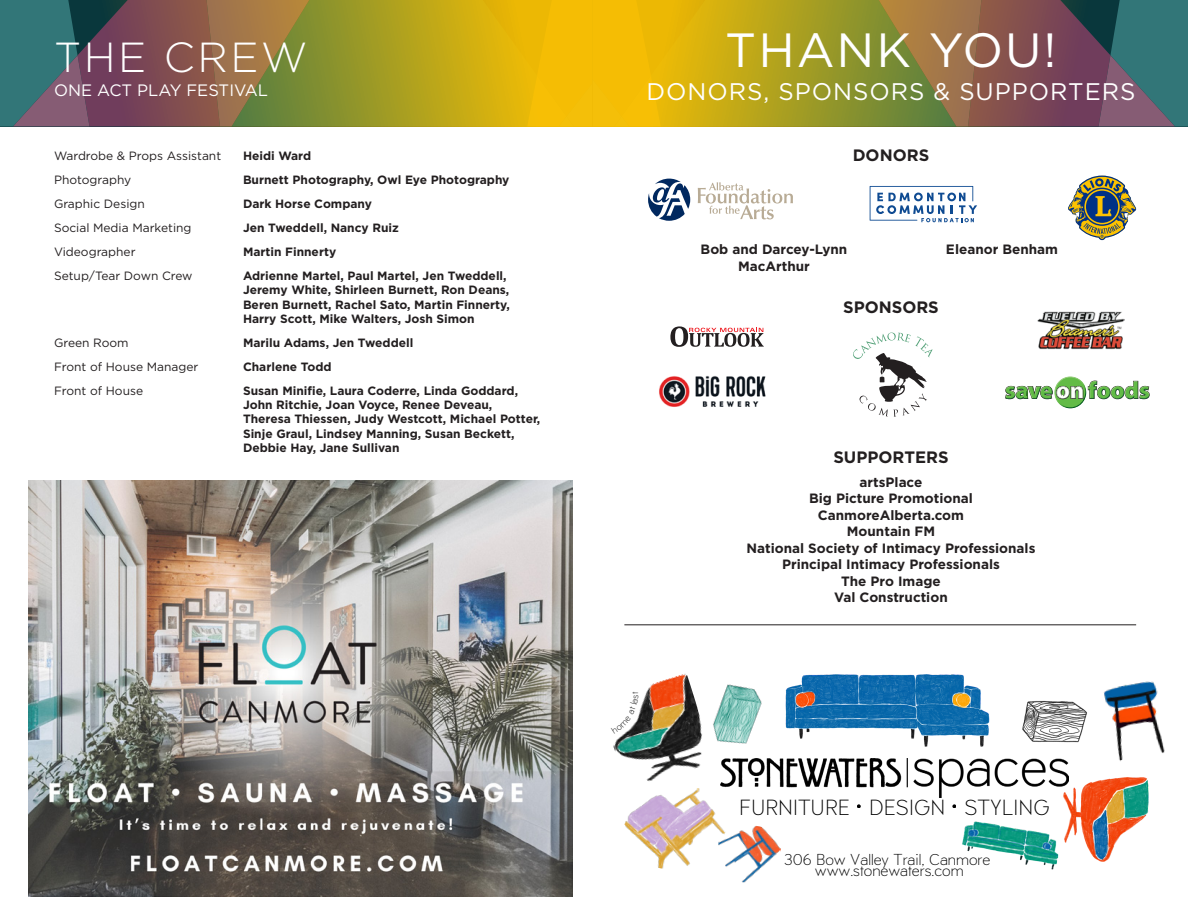
<style>
.page{position:relative;width:1188px;height:918px;background:#fff}
.page>*{position:absolute;margin:0;border:0;box-sizing:border-box;transform-origin:0 0}
.t1{font:48px "Gotham";letter-spacing:.04em;color:#fff}
.t2{font:300 42px "Gotham";letter-spacing:.06em;color:#fff}
.t3{font:24px "Gotham";letter-spacing:.04em;color:#fff}
.t4{font:21.75px "Halifax";color:#000}
.t5{font:700 16.5px "Gotham";color:#231f20}
.t6{font:16.5px "Gotham";color:#fff}
.t7{font:15.75px "Halifax";color:#000}
.t8{font:700 13.5px/16.5px "Gotham";color:#231f20;text-align:center}
.t9{font:700 12px/14.2px "Gotham";color:#231f20}
.t10{font:12px "Gotham";color:#231f20}
.t11{font:9.45px "Halifax";color:#000}
</style>
<div class="page">
<svg style="left:0;top:0;width:1188px;height:126px;background:#988437"></svg>
<svg style="left:698px;top:182px;width:95px;height:37px"></svg>
<svg style="left:648px;top:179px;width:42px;height:42px"></svg>
<svg style="left:1068px;top:176px;width:68px;height:64px"></svg>
<svg style="left:670px;top:326px;width:94px;height:21px"></svg>
<svg style="left:870px;top:186px;width:107px;height:36px"></svg>
<img style="left:1038px;top:311px;width:86px;height:39px">
<svg style="left:1005px;top:377px;width:145px;height:31px"></svg>
<img style="left:659px;top:375px;width:107px;height:32px">
<svg style="left:853px;top:332px;width:80px;height:85px"></svg>
<img style="left:28px;top:480px;width:545px;height:417px">
<img style="left:785px;top:674px;width:205px;height:73px">
<img style="left:732px;top:826px;width:49px;height:57px">
<img style="left:715px;top:684px;width:47px;height:60px">
<img style="left:624px;top:790px;width:108px;height:79px">
<img style="left:1064px;top:777px;width:85px;height:84px">
<img style="left:1022px;top:700px;width:65px;height:43px">
<img style="left:720px;top:758px;width:349px;height:39px">
<img style="left:1104px;top:681px;width:61px;height:80px">
<img style="left:613px;top:674px;width:102px;height:116px">
<svg style="left:857px;top:804px;width:4px;height:4px"></svg>
<img style="left:962px;top:816px;width:103px;height:54px">
<svg style="left:952px;top:804px;width:4px;height:4px"></svg>
<hr style="left:624px;top:625px;width:512px;height:1px;background:#231f20">
<svg style="left:613px;top:695px;width:25px;height:39px"></svg>
<p class="t2" style="left:54px;top:30px;width:255px">THE CREW</p>
<p class="t6" style="left:54px;top:79px;width:216px">ONE ACT PLAY FESTIVAL</p>
<p class="t10" style="left:54px;top:148px;width:169px">Wardrobe &amp; Props Assistant</p>
<p class="t9" style="left:243px;top:149px;width:70px">Heidi Ward</p>
<p class="t10" style="left:54px;top:172px;width:79px">Photography</p>
<p class="t9" style="left:243px;top:173px;width:268px">Burnett Photography, Owl Eye Photography</p>
<p class="t10" style="left:54px;top:196px;width:92px">Graphic Design</p>
<p class="t9" style="left:243px;top:197px;width:131px">Dark Horse Company</p>
<p class="t10" style="left:54px;top:220px;width:139px">Social Media Marketing</p>
<p class="t9" style="left:243px;top:221px;width:157px">Jen Tweddell, Nancy Ruiz</p>
<p class="t10" style="left:54px;top:244px;width:83px">Videographer</p>
<p class="t9" style="left:243px;top:245px;width:95px">Martin Finnerty</p>
<p class="t10" style="left:54px;top:268px;width:140px">Setup/Tear Down Crew</p>
<p class="t9" style="left:243px;top:269px;width:265px">Adrienne Martel, Paul Martel, Jen Tweddell,</p>
<p class="t9" style="left:243px;top:283px;width:268px">Jeremy White, Shirleen Burnett, Ron Deans,</p>
<p class="t9" style="left:243px;top:297px;width:268px">Beren Burnett, Rachel Sato, Martin Finnerty,</p>
<p class="t9" style="left:243px;top:311px;width:233px">Harry Scott, Mike Walters, Josh Simon</p>
<p class="t10" style="left:54px;top:335px;width:76px">Green Room</p>
<p class="t9" style="left:243px;top:335px;width:172px">Marilu Adams, Jen Tweddell</p>
<p class="t10" style="left:54px;top:359px;width:146px">Front of House Manager</p>
<p class="t9" style="left:243px;top:359px;width:90px">Charlene Todd</p>
<p class="t10" style="left:54px;top:383px;width:91px">Front of House</p>
<p class="t9" style="left:243px;top:383px;width:277px">Susan Minifie, Laura Coderre, Linda Goddard,</p>
<p class="t9" style="left:243px;top:398px;width:251px">John Ritchie, Joan Voyce, Renee Deveau,</p>
<p class="t9" style="left:243px;top:412px;width:299px">Theresa Thiessen, Judy Westcott, Michael Potter,<br>Sinje Graul, Lindsey Manning, Susan Beckett,</p>
<p class="t9" style="left:243px;top:440px;width:158px">Debbie Hay, Jane Sullivan</p>
<p class="t1" style="left:725px;top:19px;width:333px">THANK YOU!</p>
<p class="t3" style="left:646px;top:76px;width:491px">DONORS, SPONSORS &amp; SUPPORTERS</p>
<p class="t5" style="left:853px;top:145px;width:78px">DONORS</p>
<p class="t8" style="left:701px;top:241px;width:148px">Bob and Darcey-Lynn<br>MacArthur</p>
<p class="t8" style="left:946px;top:241px;width:114px">Eleanor Benham</p>
<p class="t5" style="left:843px;top:296px;width:97px">SPONSORS</p>
<p class="t11" style="left:630px;top:694px;width:4px;rotate:-90deg">t</p>
<p class="t5" style="left:833px;top:446px;width:117px">SUPPORTERS</p>
<p class="t8" style="left:860px;top:474px;width:64px">artsPlace</p>
<p class="t8" style="left:809px;top:490px;width:165px">Big Picture Promotional</p>
<p class="t8" style="left:818px;top:507px;width:148px">CanmoreAlberta.com</p>
<p class="t8" style="left:847px;top:523px;width:90px">Mountain FM</p>
<p class="t8" style="left:746px;top:540px;width:291px">National Society of Intimacy Professionals</p>
<p class="t8" style="left:782px;top:556px;width:219px">Principal Intimacy Professionals</p>
<p class="t8" style="left:841px;top:573px;width:101px">The Pro Image</p>
<p class="t8" style="left:834px;top:589px;width:115px">Val Construction</p>
<p class="t4" style="left:739px;top:795px;width:312px">FURNITURE DESIGN STYLING</p>
<p class="t7" style="left:784px;top:850px;width:207px">306 Bow Valley Trail, Canmore</p>
<p class="t7" style="left:815px;top:862px;width:150px">www.stonewaters.com</p>
</div>
